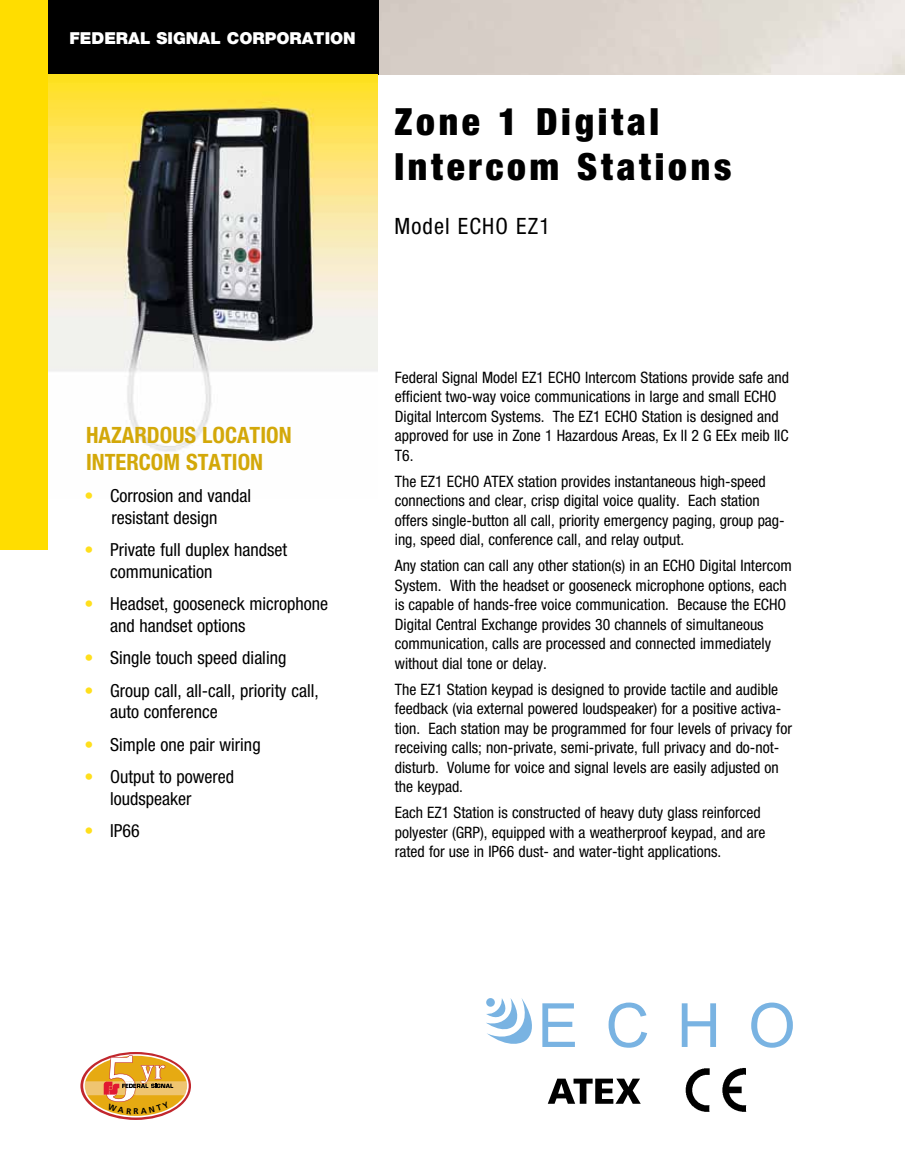
<style>
.page{position:relative;width:905px;height:1175px;background:#fff}
.page>*{position:absolute;margin:0;border:0;box-sizing:border-box;transform-origin:0 0}
.t1{font:extra-condensed 60.75px "Gloucester";color:#fff;scale:1.41 1}
.t2{font:900 condensed 37.5px/45px "Helvetica Neue";letter-spacing:.1em;color:#000}
.t3{font:extra-condensed 29.7px "Gloucester";color:#fff;scale:1.42 1}
.t4{font:700 condensed 22.5px/27px "Helvetica Neue";color:#d3a809}
.t5{font:condensed 22.5px "Helvetica Neue";letter-spacing:.05em;color:#000}
.t6{font:condensed 18px/21.6px "Helvetica Neue";color:#000}
.t7{font:900 16.5px "Helvetica Neue";color:#fff}
.t8{font:condensed 15.75px/19.5px "Helvetica Neue";color:#000}
.s1{color:#ffdf1c}
</style>
<div class="page">
<img style="left:378px;top:0;width:526px;height:74px">
<div style="left:37px;top:0;width:341px;height:74px;background:#000"></div>
<img style="left:47px;top:74px;width:331px;height:424px">
<div style="left:0;top:0;width:47px;height:549px;background:#fd0"></div>
<img style="left:685px;top:1067px;width:62px;height:45px">
<svg style="left:486px;top:998px;width:89px;height:49px"></svg>
<svg style="left:608px;top:1002px;width:39px;height:45px"></svg>
<svg style="left:681px;top:1003px;width:35px;height:44px"></svg>
<svg style="left:751px;top:1002px;width:41px;height:45px"></svg>
<svg style="left:548px;top:1078px;width:92px;height:25px"></svg>
<svg style="left:83px;top:1054px;width:107px;height:64px"></svg>
<p class="t7" style="left:69px;top:28px;width:288px">FEDERAL SIGNAL CORPORATION</p>
<h2 class="t2" style="left:394px;top:99px;width:338px">Zone 1 Digital<br>Intercom Stations</h2>
<h3 class="t5" style="left:394px;top:213px;width:157px">Model ECHO EZ1</h3>
<h3 class="t4" style="left:86px;top:421px;width:207px">HAZARDOUS LOCATION<br>INTERCOM STATION</h3>
<p class="t6" style="left:84px;top:485px;width:168px;text-align:center"><span class="s1">•</span> Corrosion and vandal resistant design</p>
<p class="t6" style="left:110px;top:539px;width:179px;text-indent:-26px"><span class="s1">•</span> Private full duplex handset communication</p>
<p class="t6" style="left:110px;top:593px;width:220px;text-indent:-26px"><span class="s1">•</span> Headset, gooseneck microphone and handset options</p>
<p class="t6" style="left:84px;top:647px;width:203px"><span class="s1">•</span> Single touch speed dialing</p>
<p class="t6" style="left:110px;top:679px;width:210px;text-indent:-26px"><span class="s1">•</span> Group call, all-call, priority call, auto conference</p>
<p class="t6" style="left:84px;top:733px;width:178px"><span class="s1">•</span> Simple one pair wiring</p>
<p class="t6" style="left:110px;top:765px;width:126px;text-indent:-26px"><span class="s1">•</span> Output to powered loudspeaker</p>
<p class="t6" style="left:84px;top:819px;width:57px"><span class="s1">•</span> IP66</p>
<p class="t8" style="left:395px;top:367px;width:395px">Federal Signal Model EZ1 ECHO Intercom Stations provide safe and efficient two-way voice communications in large and small ECHO Digital Intercom Systems. The EZ1 ECHO Station is designed and approved for use in Zone 1 Hazardous Areas, Ex II 2 G EEx meib IIC T6.</p>
<p class="t8" style="left:395px;top:471px;width:391px">The EZ1 ECHO ATEX station provides instantaneous high-speed connections and clear, crisp digital voice quality. Each station offers single-button all call, priority emergency paging, group pag&shy;ing, speed dial, conference call, and relay output.</p>
<p class="t8" style="left:395px;top:556px;width:398px">Any station can call any other station(s) in an ECHO Digital Intercom System. With the headset or gooseneck microphone options, each is capable of hands-free voice communication. Because the ECHO Digital Central Exchange provides 30 channels of simultaneous communication, calls are processed and connected immediately without dial tone or delay.</p>
<p class="t8" style="left:395px;top:679px;width:399px">The EZ1 Station keypad is designed to provide tactile and audible feedback (via external powered loudspeaker) for a positive activa&shy;tion. Each station may be programmed for four levels of privacy for receiving calls; non-private, semi-private, full privacy and do-not&shy;disturb. Volume for voice and signal levels are easily adjusted on the keypad.</p>
<p class="t8" style="left:395px;top:803px;width:372px">Each EZ1 Station is constructed of heavy duty glass reinforced polyester (GRP), equipped with a weatherproof keypad, and are rated for use in IP66 dust- and water-tight applications.</p>
<h1 class="t1" style="left:106px;top:1044px;width:25px">5</h1>
<h3 class="t3" style="left:141px;top:1051px;width:19px">yr</h3>
</div>
